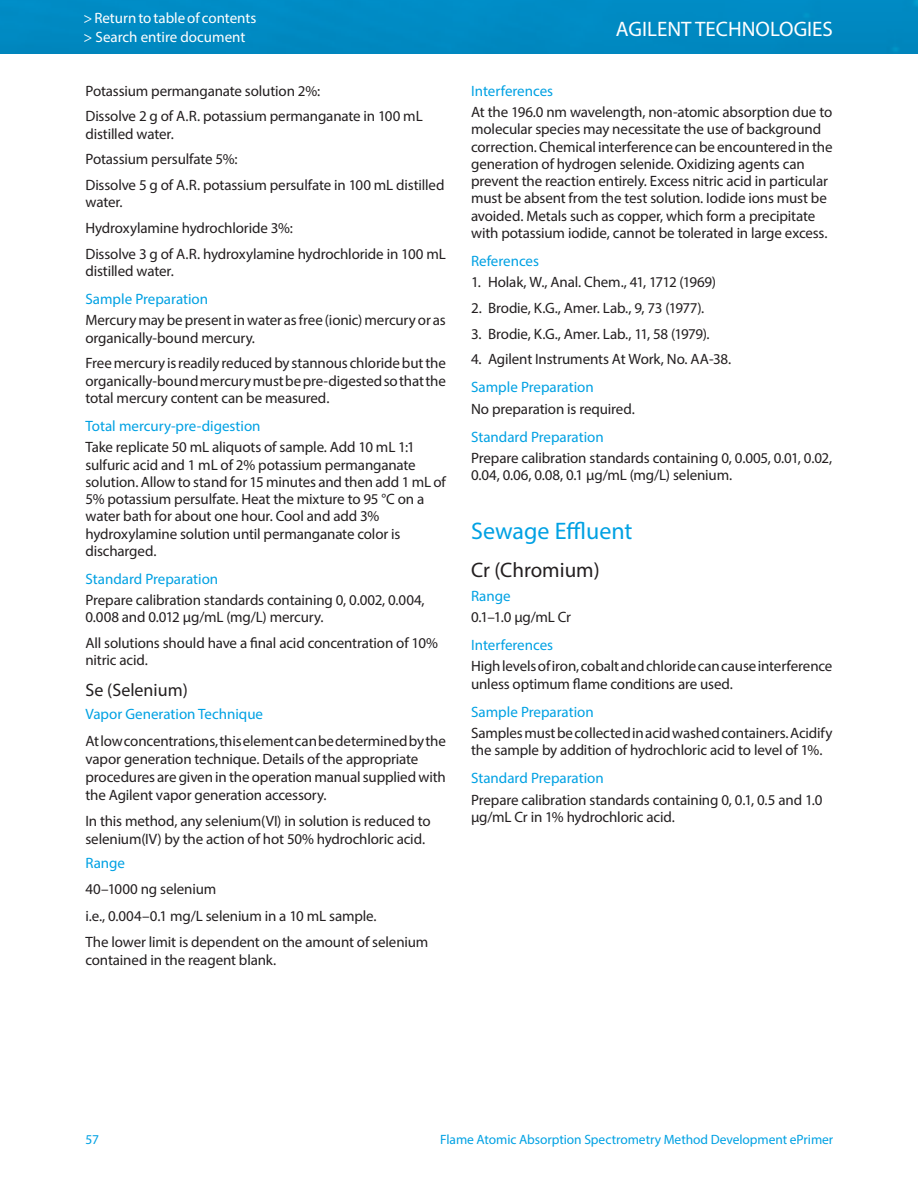
<style>
.page{position:relative;width:918px;height:1188px;background:#fff}
.page>*{position:absolute;margin:0;border:0;box-sizing:border-box;transform-origin:0 0}
.Heading_1{font:24px "Myriad Pro";color:#00a1e3}
.t1{font:21px "Myriad Pro";color:#fff}
.Heading_2{font:21px "Myriad Pro";color:#231f20}
.Heading_3{font:18px "Myriad Pro";color:#231f20}
.Body_Copy_v2{font:15px/17.2px "Myriad Pro";letter-spacing:-.01em;color:#231f20}
.Body_copy{font:15px/18px "Myriad Pro";letter-spacing:-.01em;color:#231f20}
.Heading_4_bold{font:15px "Myriad Pro";color:#00a1e3}
.t2{font:15px "Myriad Pro";color:#fff}
.t3{font:13.5px "Myriad Pro";letter-spacing:-.005em;color:#00a1e3}
</style>
<div class="page">
<div style="left:0;top:0;width:918px;height:54px;background:#008ac2"></div>
<p class="t2" style="left:83px;top:8px;width:175px">&gt; Return to table of contents</p>
<p class="t2" style="left:83px;top:28px;width:163px">&gt; Search entire document</p>
<p class="Body_Copy_v2" style="left:85px;top:82px;width:236px">Potassium permanganate solution 2%:</p>
<p class="Body_Copy_v2" style="left:85px;top:107px;width:339px">Dissolve 2 g of A.R. potassium permanganate in 100 mL distilled water.</p>
<p class="Body_Copy_v2" style="left:85px;top:150px;width:154px">Potassium persulfate 5%:</p>
<p class="Body_Copy_v2" style="left:85px;top:176px;width:361px">Dissolve 5 g of A.R. potassium persulfate in 100 mL distilled water.</p>
<p class="Body_Copy_v2" style="left:85px;top:219px;width:209px">Hydroxylamine hydrochloride 3%:</p>
<p class="Body_Copy_v2" style="left:85px;top:245px;width:362px">Dissolve 3 g of A.R. hydroxylamine hydrochloride in 100 mL distilled water.</p>
<p class="Heading_4_bold" style="left:85px;top:290px;width:124px">Sample Preparation</p>
<p class="Body_Copy_v2" style="left:85px;top:312px;width:362px">Mercury may be present in water as free (ionic) mercury or as organically-bound mercury.</p>
<p class="Body_Copy_v2" style="left:85px;top:355px;width:362px;text-align:justify">Free mercury is readily reduced by stannous chloride but the organically-bound mercury must be pre-digested so that the total mercury content can be measured.</p>
<p class="Heading_4_bold" style="left:85px;top:417px;width:177px">Total mercury-pre-digestion</p>
<p class="Body_Copy_v2" style="left:85px;top:438px;width:362px">Take replicate 50 mL aliquots of sample. Add 10 mL 1:1 sulfuric acid and 1 mL of 2% potassium permanganate solution. Allow to stand for 15 minutes and then add 1 mL of 5% potassium persulfate. Heat the mixture to 95 °C on a water bath for about one hour. Cool and add 3% hydroxylamine solution until permanganate color is discharged.</p>
<p class="Heading_4_bold" style="left:85px;top:569px;width:134px">Standard Preparation</p>
<p class="Body_Copy_v2" style="left:85px;top:591px;width:341px">Prepare calibration standards containing 0, 0.002, 0.004,<br>0.008 and 0.012 µg/mL (mg/L) mercury.</p>
<p class="Body_Copy_v2" style="left:85px;top:634px;width:354px">All solutions should have a final acid concentration of 10% nitric acid.</p>
<p class="Heading_3" style="left:85px;top:678px;width:104px">Se (Selenium)</p>
<p class="Heading_4_bold" style="left:85px;top:705px;width:179px">Vapor Generation Technique</p>
<p class="Body_copy" style="left:85px;top:731px;width:362px">At low concentrations, this element can be determined by the vapor generation technique. Details of the appropriate procedures are given in the operation manual supplied with the Agilent vapor generation accessory.</p>
<p class="Body_copy" style="left:85px;top:812px;width:347px">In this method, any selenium(VI) in solution is reduced to selenium(IV) by the action of hot 50% hydrochloric acid.</p>
<p class="Heading_4_bold" style="left:85px;top:854px;width:41px">Range</p>
<p class="Body_copy" style="left:85px;top:880px;width:132px">40–1000 ng selenium</p>
<p class="Body_copy" style="left:85px;top:907px;width:293px">i.e., 0.004–0.1 mg/L selenium in a 10 mL sample.</p>
<p class="Body_copy" style="left:85px;top:933px;width:344px">The lower limit is dependent on the amount of selenium contained in the reagent blank.</p>
<h2 class="t1" style="left:616px;top:16px;width:218px">AGILENT TECHNOLOGIES</h2>
<p class="Heading_4_bold" style="left:471px;top:81px;width:84px">Interferences</p>
<p class="Body_Copy_v2" style="left:471px;top:103px;width:363px">At the 196.0 nm wavelength, non-atomic absorption due to molecular species may necessitate the use of background correction. Chemical interference can be encountered in the generation of hydrogen selenide. Oxidizing agents can prevent the reaction entirely. Excess nitric acid in particular must be absent from the test solution. Iodide ions must be avoided. Metals such as copper, which form a precipitate with potassium iodide, cannot be tolerated in large excess.</p>
<p class="Heading_4_bold" style="left:471px;top:251px;width:70px">References</p>
<p class="Body_Copy_v2" style="left:471px;top:273px;width:247px">1. Holak, W., Anal. Chem., 41, 1712 (1969)</p>
<p class="Body_Copy_v2" style="left:471px;top:299px;width:235px">2. Brodie, K.G., Amer. Lab., 9, 73 (1977).</p>
<p class="Body_Copy_v2" style="left:471px;top:325px;width:240px">3. Brodie, K.G., Amer. Lab., 11, 58 (1979).</p>
<p class="Body_Copy_v2" style="left:471px;top:351px;width:262px">4. Agilent Instruments At Work, No. AA-38.</p>
<p class="Heading_4_bold" style="left:471px;top:378px;width:124px">Sample Preparation</p>
<p class="Body_Copy_v2" style="left:471px;top:400px;width:165px">No preparation is required.</p>
<p class="Heading_4_bold" style="left:471px;top:427px;width:134px">Standard Preparation</p>
<p class="Body_Copy_v2" style="left:471px;top:449px;width:363px">Prepare calibration standards containing 0, 0.005, 0.01, 0.02,<br>0.04, 0.06, 0.08, 0.1 µg/mL (mg/L) selenium.</p>
<p class="Heading_1" style="left:471px;top:516px;width:163px">Sewage Effluent</p>
<p class="Heading_2" style="left:471px;top:557px;width:130px">Cr (Chromium)</p>
<p class="Heading_4_bold" style="left:471px;top:586px;width:41px">Range</p>
<p class="Body_Copy_v2" style="left:471px;top:608px;width:102px">0.1–1.0 µg/mL Cr</p>
<p class="Heading_4_bold" style="left:471px;top:636px;width:84px">Interferences</p>
<p class="Body_Copy_v2" style="left:471px;top:658px;width:363px">High levels of iron, cobalt and chloride can cause interference unless optimum flame conditions are used.</p>
<p class="Heading_4_bold" style="left:471px;top:702px;width:124px">Sample Preparation</p>
<p class="Body_Copy_v2" style="left:471px;top:724px;width:363px">Samples must be collected in acid washed containers. Acidify the sample by addition of hydrochloric acid to level of 1%.</p>
<p class="Heading_4_bold" style="left:471px;top:769px;width:134px">Standard Preparation</p>
<p class="Body_Copy_v2" style="left:471px;top:791px;width:353px">Prepare calibration standards containing 0, 0.1, 0.5 and 1.0 µg/mL Cr in 1% hydrochloric acid.</p>
<p class="t3" style="left:85px;top:1131px;width:15px">57</p>
<p class="t3" style="left:440px;top:1131px;width:395px">Flame Atomic Absorption Spectrometry Method Development ePrimer</p>
</div>
